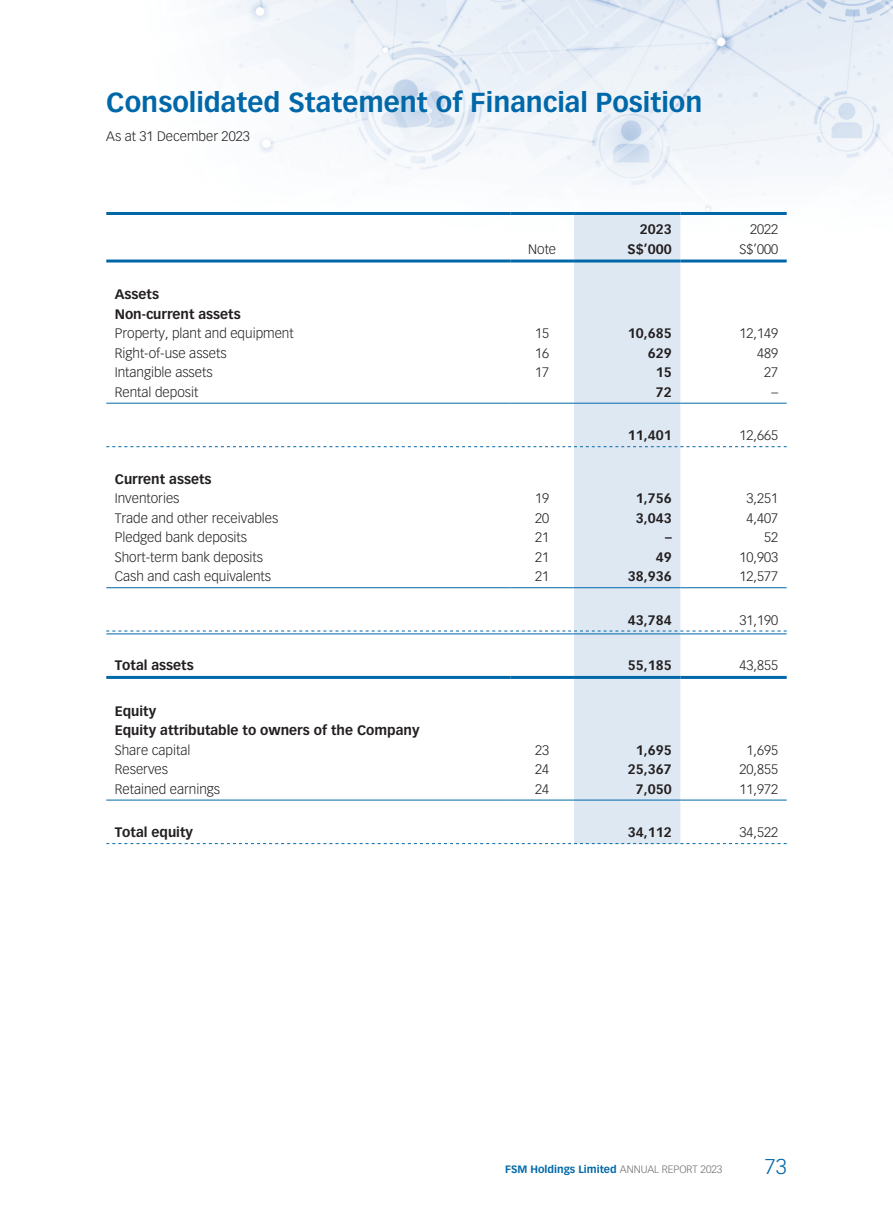
<style>
.page{position:relative;width:893px;height:1212px;background:#fff}
.page>*{position:absolute;margin:0;border:0;box-sizing:border-box;transform-origin:0 0}
.t1{font:700 27px "Vectora LT Std";color:#0068a9}
.t2{font:300 21px "Vectora LT Std";color:#0068a9}
._50_Table_txt{font:300 13.5px "Vectora LT Std";color:#231f20}
._50_Table_txt-2{font:700 13.5px "Vectora LT Std";color:#231f20}
.t3{font:700 10.5px "Vectora LT Std";color:#0068a9}
.s1{font-weight:300;color:#6c6d70}
</style>
<div class="page">
<img style="left:106px;top:0;width:787px;height:298px">
<div style="left:574px;top:215px;width:106px;height:628px;background:#dee8f3"></div>
<hr style="left:106px;top:212px;width:404px;height:3px;background:#0068a9">
<hr style="left:510px;top:212px;width:64px;height:3px;background:#0068a9">
<hr style="left:574px;top:212px;width:106px;height:3px;background:#0068a9">
<hr style="left:680px;top:212px;width:107px;height:3px;background:#0068a9">
<hr style="left:106px;top:259px;width:404px;height:3px;background:#0068a9">
<hr style="left:510px;top:259px;width:64px;height:3px;background:#0068a9">
<hr style="left:574px;top:259px;width:106px;height:3px;background:#0068a9">
<hr style="left:680px;top:259px;width:107px;height:3px;background:#0068a9">
<hr style="left:106px;top:403px;width:404px;height:1px;background:#0068a9">
<hr style="left:510px;top:403px;width:64px;height:1px;background:#0068a9">
<hr style="left:574px;top:403px;width:106px;height:1px;background:#0068a9">
<hr style="left:680px;top:403px;width:107px;height:1px;background:#0068a9">
<svg style="left:106px;top:446px;width:681px;height:1px"></svg>
<hr style="left:106px;top:587px;width:404px;height:1px;background:#0068a9">
<hr style="left:510px;top:587px;width:64px;height:1px;background:#0068a9">
<hr style="left:574px;top:587px;width:106px;height:1px;background:#0068a9">
<hr style="left:680px;top:587px;width:107px;height:1px;background:#0068a9">
<hr style="left:106px;top:633px;width:404px;height:1px;background:#0068a9">
<hr style="left:510px;top:633px;width:64px;height:1px;background:#0068a9">
<hr style="left:574px;top:633px;width:106px;height:1px;background:#0068a9">
<svg style="left:106px;top:631px;width:681px;height:1px"></svg>
<hr style="left:680px;top:633px;width:107px;height:1px;background:#0068a9">
<hr style="left:106px;top:676px;width:404px;height:3px;background:#0068a9">
<hr style="left:510px;top:676px;width:64px;height:3px;background:#0068a9">
<hr style="left:574px;top:676px;width:106px;height:3px;background:#0068a9">
<hr style="left:680px;top:676px;width:107px;height:3px;background:#0068a9">
<hr style="left:106px;top:800px;width:404px;height:1px;background:#0068a9">
<hr style="left:510px;top:800px;width:64px;height:1px;background:#0068a9">
<hr style="left:574px;top:800px;width:106px;height:1px;background:#0068a9">
<hr style="left:680px;top:800px;width:107px;height:1px;background:#0068a9">
<svg style="left:106px;top:843px;width:681px;height:1px"></svg>
<p class="t1" style="left:106px;top:86px;width:598px">Consolidated Statement of Financial Position</p>
<p class="_50_Table_txt" style="left:106px;top:128px;width:145px">As at 31 December 2023</p>
<p class="_50_Table_txt-2" style="left:640px;top:221px;width:33px">2023</p>
<p class="_50_Table_txt" style="left:750px;top:222px;width:30px">2022</p>
<p class="_50_Table_txt" style="left:528px;top:241px;width:30px">Note</p>
<p class="_50_Table_txt-2" style="left:628px;top:241px;width:46px">S$’000</p>
<p class="_50_Table_txt" style="left:740px;top:241px;width:40px">S$’000</p>
<p class="_50_Table_txt-2" style="left:115px;top:286px;width:46px">Assets</p>
<p class="_50_Table_txt-2" style="left:115px;top:306px;width:127px">Non-current assets</p>
<p class="_50_Table_txt" style="left:115px;top:326px;width:180px">Property, plant and equipment</p>
<p class="_50_Table_txt" style="left:535px;top:326px;width:16px">15</p>
<p class="_50_Table_txt-2" style="left:628px;top:325px;width:45px">10,685</p>
<p class="_50_Table_txt" style="left:739px;top:326px;width:40px">12,149</p>
<p class="_50_Table_txt" style="left:115px;top:345px;width:113px">Right-of-use assets</p>
<p class="_50_Table_txt" style="left:535px;top:345px;width:16px">16</p>
<p class="_50_Table_txt-2" style="left:648px;top:345px;width:25px">629</p>
<p class="_50_Table_txt" style="left:757px;top:345px;width:23px">489</p>
<p class="_50_Table_txt" style="left:115px;top:365px;width:99px">Intangible assets</p>
<p class="_50_Table_txt" style="left:535px;top:365px;width:16px">17</p>
<p class="_50_Table_txt-2" style="left:656px;top:364px;width:17px">15</p>
<p class="_50_Table_txt" style="left:764px;top:365px;width:16px">27</p>
<p class="_50_Table_txt" style="left:115px;top:384px;width:85px">Rental deposit</p>
<p class="_50_Table_txt-2" style="left:656px;top:384px;width:17px">72</p>
<p class="_50_Table_txt" style="left:771px;top:384px;width:8px">–</p>
<p class="_50_Table_txt-2" style="left:628px;top:427px;width:45px">11,401</p>
<p class="_50_Table_txt" style="left:739px;top:428px;width:40px">12,665</p>
<p class="_50_Table_txt-2" style="left:115px;top:471px;width:98px">Current assets</p>
<p class="_50_Table_txt" style="left:115px;top:491px;width:66px">Inventories</p>
<p class="_50_Table_txt" style="left:535px;top:491px;width:16px">19</p>
<p class="_50_Table_txt-2" style="left:636px;top:490px;width:37px">1,756</p>
<p class="_50_Table_txt" style="left:747px;top:491px;width:33px">3,251</p>
<p class="_50_Table_txt" style="left:115px;top:510px;width:165px">Trade and other receivables</p>
<p class="_50_Table_txt" style="left:535px;top:510px;width:16px">20</p>
<p class="_50_Table_txt-2" style="left:636px;top:510px;width:37px">3,043</p>
<p class="_50_Table_txt" style="left:747px;top:510px;width:33px">4,407</p>
<p class="_50_Table_txt" style="left:115px;top:530px;width:134px">Pledged bank deposits</p>
<p class="_50_Table_txt" style="left:535px;top:530px;width:16px">21</p>
<p class="_50_Table_txt-2" style="left:665px;top:529px;width:8px">–</p>
<p class="_50_Table_txt" style="left:764px;top:530px;width:16px">52</p>
<p class="_50_Table_txt" style="left:115px;top:549px;width:150px">Short-term bank deposits</p>
<p class="_50_Table_txt" style="left:535px;top:549px;width:16px">21</p>
<p class="_50_Table_txt-2" style="left:656px;top:549px;width:17px">49</p>
<p class="_50_Table_txt" style="left:739px;top:549px;width:40px">10,903</p>
<p class="_50_Table_txt" style="left:115px;top:569px;width:158px">Cash and cash equivalents</p>
<p class="_50_Table_txt" style="left:535px;top:569px;width:16px">21</p>
<p class="_50_Table_txt-2" style="left:628px;top:568px;width:45px">38,936</p>
<p class="_50_Table_txt" style="left:739px;top:569px;width:40px">12,577</p>
<p class="_50_Table_txt-2" style="left:628px;top:612px;width:45px">43,784</p>
<p class="_50_Table_txt" style="left:739px;top:612px;width:40px">31,190</p>
<p class="_50_Table_txt-2" style="left:115px;top:657px;width:81px">Total assets</p>
<p class="_50_Table_txt-2" style="left:628px;top:657px;width:45px">55,185</p>
<p class="_50_Table_txt" style="left:739px;top:658px;width:40px">43,855</p>
<p class="_50_Table_txt-2" style="left:115px;top:703px;width:43px">Equity</p>
<p class="_50_Table_txt-2" style="left:115px;top:722px;width:306px">Equity attributable to owners of the Company</p>
<p class="_50_Table_txt" style="left:115px;top:742px;width:77px">Share capital</p>
<p class="_50_Table_txt" style="left:535px;top:742px;width:16px">23</p>
<p class="_50_Table_txt-2" style="left:636px;top:742px;width:37px">1,695</p>
<p class="_50_Table_txt" style="left:747px;top:742px;width:33px">1,695</p>
<p class="_50_Table_txt" style="left:115px;top:761px;width:55px">Reserves</p>
<p class="_50_Table_txt" style="left:535px;top:761px;width:16px">24</p>
<p class="_50_Table_txt-2" style="left:628px;top:761px;width:45px">25,367</p>
<p class="_50_Table_txt" style="left:739px;top:761px;width:40px">20,855</p>
<p class="_50_Table_txt" style="left:115px;top:781px;width:107px">Retained earnings</p>
<p class="_50_Table_txt" style="left:535px;top:781px;width:16px">24</p>
<p class="_50_Table_txt-2" style="left:636px;top:781px;width:37px">7,050</p>
<p class="_50_Table_txt" style="left:739px;top:781px;width:40px">11,972</p>
<p class="_50_Table_txt-2" style="left:115px;top:824px;width:80px">Total equity</p>
<p class="_50_Table_txt-2" style="left:628px;top:824px;width:45px">34,112</p>
<p class="_50_Table_txt" style="left:739px;top:824px;width:40px">34,522</p>
<p class="t3" style="left:505px;top:1163px;width:219px">FSM Holdings Limited <span class="s1">ANNUAL REPORT 2023</span></p>
<p class="t2" style="left:765px;top:1154px;width:23px">73</p>
</div>
